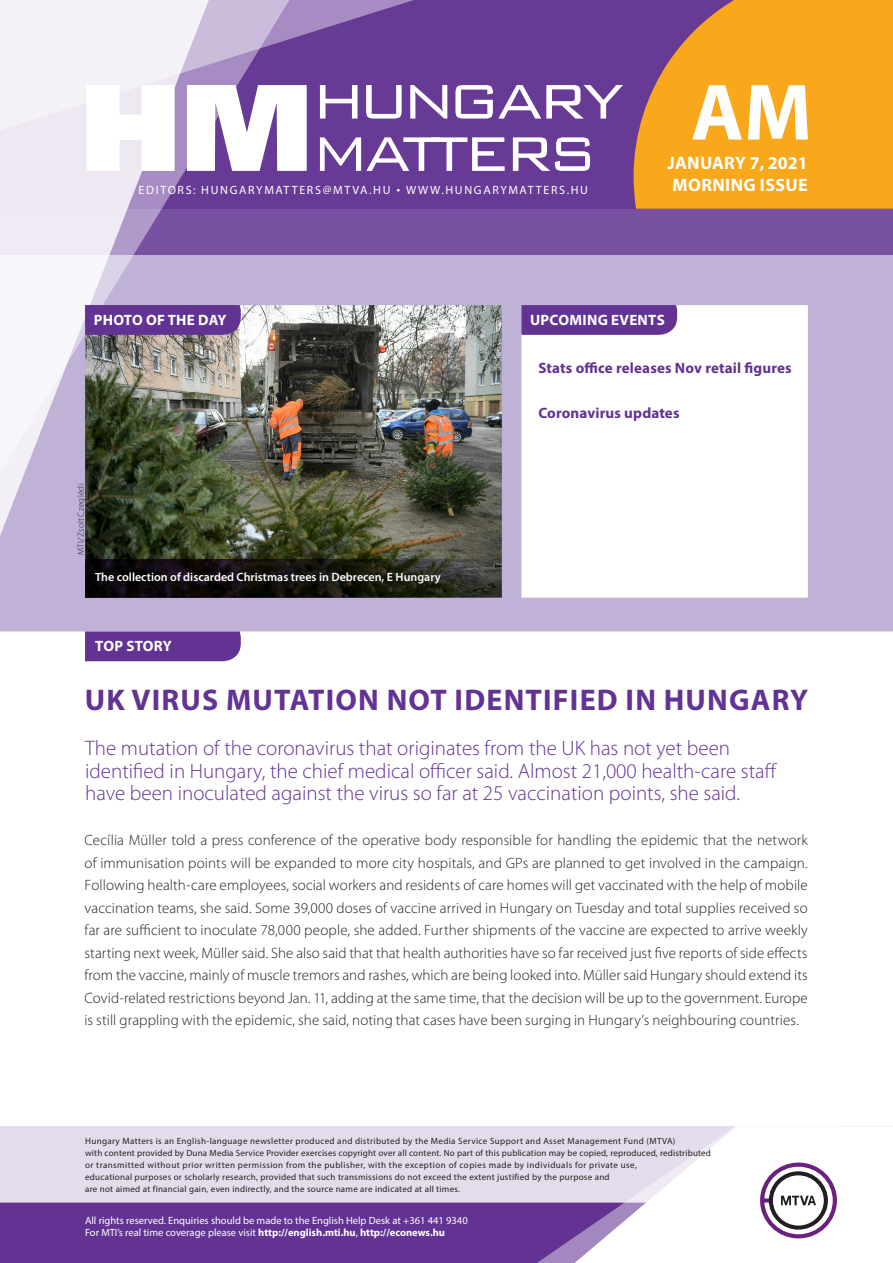
<style>
.page{position:relative;width:893px;height:1263px;background:#fff}
.page>*{position:absolute;margin:0;border:0;box-sizing:border-box;transform-origin:0 0}
.t1{font:700 80.55px "Myriad Pro";color:#fff}
._00_borito_cimsor{font:700 30px "Myriad Pro";letter-spacing:.04em;color:#623393}
._00_borito_alcimsor{font:300 21px/22.5px "Myriad Pro";color:#623393}
.t2{font:700 18px/22.5px "Myriad Pro";letter-spacing:.02em;color:#fff}
._03_kenyer_szöveg-1{font:300 15px/22.5px "Myriad Pro";letter-spacing:.005em;color:#231f20;text-align:justify}
._00_borito_cimsorkic{font:700 15px "Myriad Pro";letter-spacing:.01em;color:#623393}
.t3{font:700 15px "Myriad Pro";letter-spacing:.02em;color:#fff}
._04_kepalairas{font:600 12px "Myriad Pro";color:#fff}
.t4{font:12px "Myriad Pro";letter-spacing:.14em;color:#fff}
.t5{font:10.5px/12px "Myriad Pro";color:#fff}
.t6{font:9px/12px "Myriad Pro";letter-spacing:.03em;color:#231f20}
._03_kenyer_szöveg-1-2{font:300 9px "Myriad Pro";letter-spacing:.03em;color:#231f20}
.s1{font-family:"Geogrotesque"}
.s2{font-weight:700}
</style>
<div class="page">
<div style="left:0;top:1126px;width:893px;height:137px;background:#e4dcec"></div>
<div style="left:0;top:1202px;width:506px;height:61px;background:#623393"></div>
<svg style="left:506px;top:1202px;width:69px;height:61px;background:#6b3e99"></svg>
<svg style="left:575px;top:1126px;width:318px;height:137px"></svg>
<svg style="left:0;top:255px;width:893px;height:376px"></svg>
<div style="left:0;top:0;width:893px;height:255px;background:linear-gradient(to bottom,#633493,#72489e)"></div>
<svg style="left:634px;top:0;width:259px;height:209px;background:#ea9c26"></svg>
<img style="left:225px;top:221px;width:83px;height:287px">
<svg style="left:225px;top:0;width:257px;height:221px;background:#744c9f"></svg>
<svg style="left:0;top:0;width:225px;height:610px"></svg>
<svg style="left:87px;top:85px;width:88px;height:86px"></svg>
<svg style="left:187px;top:85px;width:120px;height:86px"></svg>
<svg style="left:320px;top:85px;width:37px;height:34px"></svg>
<svg style="left:366px;top:85px;width:36px;height:34px"></svg>
<svg style="left:410px;top:85px;width:37px;height:34px"></svg>
<svg style="left:455px;top:85px;width:168px;height:34px"></svg>
<svg style="left:320px;top:137px;width:185px;height:34px"></svg>
<svg style="left:513px;top:137px;width:77px;height:34px"></svg>
<div style="left:85px;top:631px;width:156px;height:30px;background:#623393"></div>
<svg style="left:521px;top:305px;width:156px;height:30px;background:#653795"></svg>
<div style="left:85px;top:305px;width:156px;height:30px;background:#623393"></div>
<svg style="left:85px;top:559px;width:417px;height:39px;background:#1a1815"></svg>
<p class="t4" style="left:139px;top:182px;width:451px">EDITORS: HUNGARYMATTERS@MTVA.HU <span class="s1">¬</span> WWW.HUNGARYMATTERS.HU</p>
<h1 class="t1" style="left:691px;top:60px;width:122px">AM</h1>
<p class="t2" style="left:667px;top:151px;width:142px">JANUARY 7, 2021<br>MORNING ISSUE</p>
<p class="t3" style="left:94px;top:310px;width:134px">PHOTO OF THE DAY</p>
<p class="t3" style="left:530px;top:310px;width:136px">UPCOMING EVENTS</p>
<p class="_03_kenyer_szöveg-1-2" style="left:76px;top:555px;width:73px;rotate:-90deg">MTI/Zsolt Czeglédi</p>
<p class="_04_kepalairas" style="left:95px;top:569px;width:347px">The collection of discarded Christmas trees in Debrecen, E Hungary</p>
<p class="t3" style="left:95px;top:636px;width:78px">TOP STORY</p>
<p class="_00_borito_cimsorkic" style="left:538px;top:358px;width:255px">Stats office releases Nov retail figures</p>
<p class="_00_borito_cimsorkic" style="left:538px;top:403px;width:143px">Coronavirus updates</p>
<p class="_00_borito_cimsor" style="left:85px;top:680px;width:725px">UK VIRUS MUTATION NOT IDENTIFIED IN HUNGARY</p>
<p class="_00_borito_alcimsor" style="left:85px;top:737px;width:694px">The mutation of the coronavirus that originates from the UK has not yet been identified in Hungary, the chief medical officer said. Almost 21,000 health-care staff have been inoculated against the virus so far at 25 vaccination points, she said.</p>
<p class="_03_kenyer_szöveg-1" style="left:85px;top:829px;width:725px">Cecília Müller told a press conference of the operative body responsible for handling the epidemic that the network of immunisation points will be expanded to more city hospitals, and GPs are planned to get involved in the campaign.<br>Following health-care employees, social workers and residents of care homes will get vaccinated with the help of mobile vaccination teams, she said. Some 39,000 doses of vaccine arrived in Hungary on Tuesday and total supplies received so far are sufficient to inoculate 78,000 people, she added. Further shipments of the vaccine are expected to arrive weekly starting next week, Müller said. She also said that that health authorities have so far received just five reports of side effects from the vaccine, mainly of muscle tremors and rashes, which are being looked into. Müller said Hungary should extend its Covid-related restrictions beyond Jan. 11, adding at the same time, that the decision will be up to the government. Europe is still grappling with the epidemic, she said, noting that cases have been surging in Hungary’s neighbouring countries.</p>
<p class="t6" style="left:85px;top:1134px;width:627px">Hungary Matters is an English-language newsletter produced and distributed by the Media Service Support and Asset Management Fund (MTVA)<br>with content provided by Duna Media Service Provider exercises copyright over all content. No part of this publication may be copied, reproduced, redistributed or transmitted without prior written permission from the publisher, with the exception of copies made by individuals for private use,<br>educational purposes or scholarly research, provided that such transmissions do not exceed the extent justified by the purpose and<br>are not aimed at financial gain, even indirectly, and the source name are indicated at all times.</p>
<p class="t5" style="left:85px;top:1214px;width:384px">All rights reserved. Enquiries should be made to the English Help Desk at +361 441 9340<br>For MTI’s real time coverage please visit <span class="s2">http://english.mti.hu</span>, <span class="s2">http://econews.hu</span></p>
</div>
